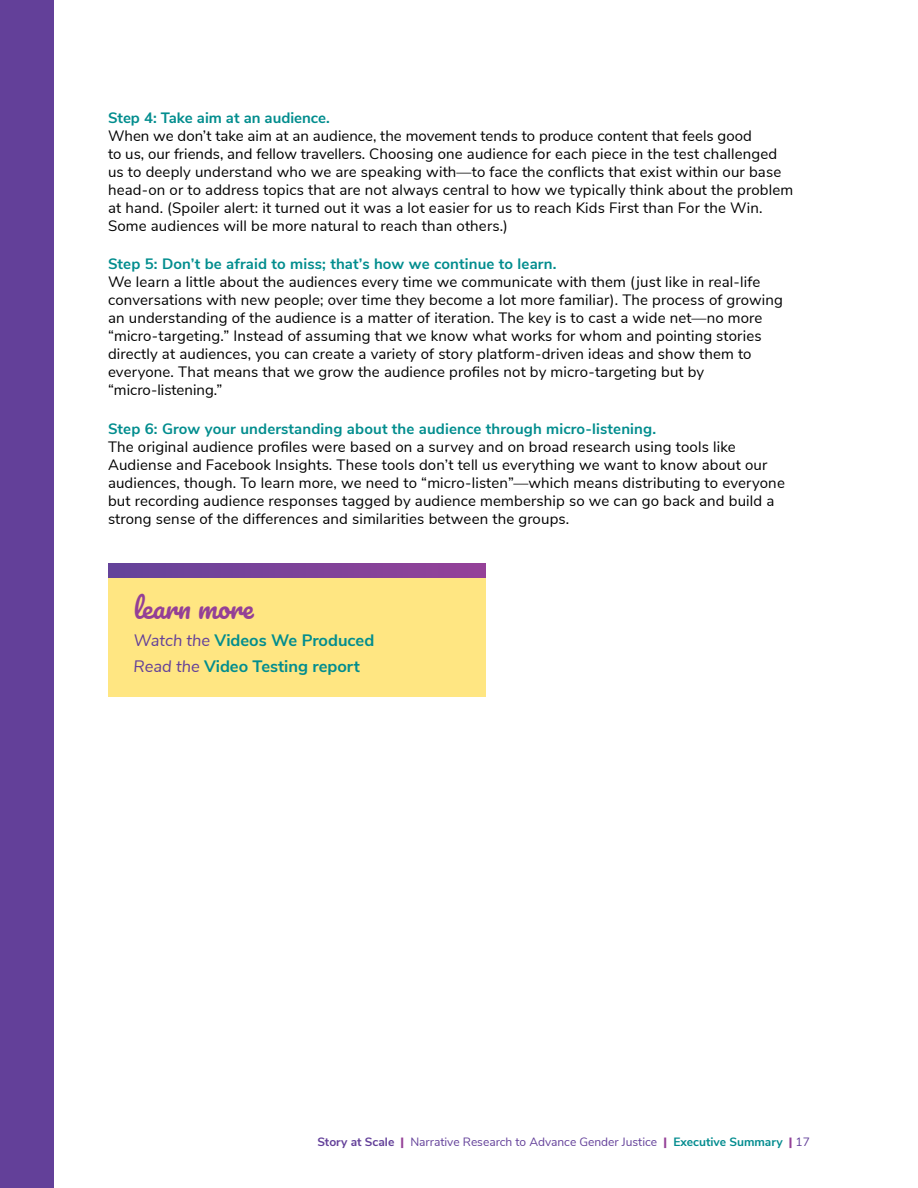
<style>
.page{position:relative;width:918px;height:1188px;background:#fff}
.page>*{position:absolute;margin:0;border:0;box-sizing:border-box;transform-origin:0 0}
.t1{font:27px "Pacifico";color:#944096}
.t2{font:700 16.5px/26.5px "Nunito Sans";color:#028d8e}
.t3{font:15px/18px "Nunito Sans";letter-spacing:.01em;color:#000}
.t4{font:700 15px "Nunito Sans";letter-spacing:.01em;color:#028d8e}
.t5{font:12px "Nunito Sans";color:#634099}
.s1{font-weight:400;font-style:italic;color:#634099}
.s2{font-weight:700}
.s3{font-weight:900;color:#944096}
.s4{font-weight:700;color:#038c8f}
</style>
<div class="page">
<div style="left:0;top:0;width:54px;height:1188px;background:#634099"></div>
<div style="left:108px;top:568px;width:378px;height:128px;background:#ffe682"></div>
<svg style="left:108px;top:564px;width:378px;height:13px;background:#7c4299"></svg>
<p class="t4" style="left:108px;top:107px;width:223px">Step 4: Take aim at an audience.</p>
<p class="t3" style="left:108px;top:126px;width:687px">When we don’t take aim at an audience, the movement tends to produce content that feels good<br>to us, our friends, and fellow travellers. Choosing one audience for each piece in the test challenged us to deeply understand who we are speaking with—to face the conflicts that exist within our base head-on or to address topics that are not always central to how we typically think about the problem at hand. (Spoiler alert: it turned out it was a lot easier for us to reach Kids First than For the Win.<br>Some audiences will be more natural to reach than others.)</p>
<p class="t4" style="left:108px;top:253px;width:450px">Step 5: Don’t be afraid to miss; that’s how we continue to learn.</p>
<p class="t3" style="left:108px;top:272px;width:677px">We learn a little about the audiences every time we communicate with them (just like in real-life conversations with new people; over time they become a lot more familiar). The process of growing an understanding of the audience is a matter of iteration. The key is to cast a wide net—no more “micro-targeting.” Instead of assuming that we know what works for whom and pointing stories directly at audiences, you can create a variety of story platform-driven ideas and show them to everyone. That means that we grow the audience profiles not by micro-targeting but by “micro-listening.”</p>
<p class="t4" style="left:108px;top:417px;width:550px">Step 6: Grow your understanding about the audience through micro-listening.</p>
<p class="t3" style="left:108px;top:437px;width:678px">The original audience profiles were based on a survey and on broad research using tools like Audiense and Facebook Insights. These tools don’t tell us everything we want to know about our audiences, though. To learn more, we need to “micro-listen”—which means distributing to everyone but recording audience responses tagged by audience membership so we can go back and build a strong sense of the differences and similarities between the groups.</p>
<h1 class="t1" style="left:134px;top:594px;width:121px">learn more</h1>
<p class="t2" style="left:134px;top:626px;width:242px"><span class="s1">Watch the</span> Videos We Produced<br><span class="s1">Read the</span> Video Testing report</p>
<p class="t5" style="left:317px;top:1133px;width:494px"><span class="s2">Story at Scale</span> <span class="s3">|</span> Narrative Research to Advance Gender Justice <span class="s3">|</span> <span class="s4">Executive Summary</span> <span class="s3">|</span> 17</p>
</div>
